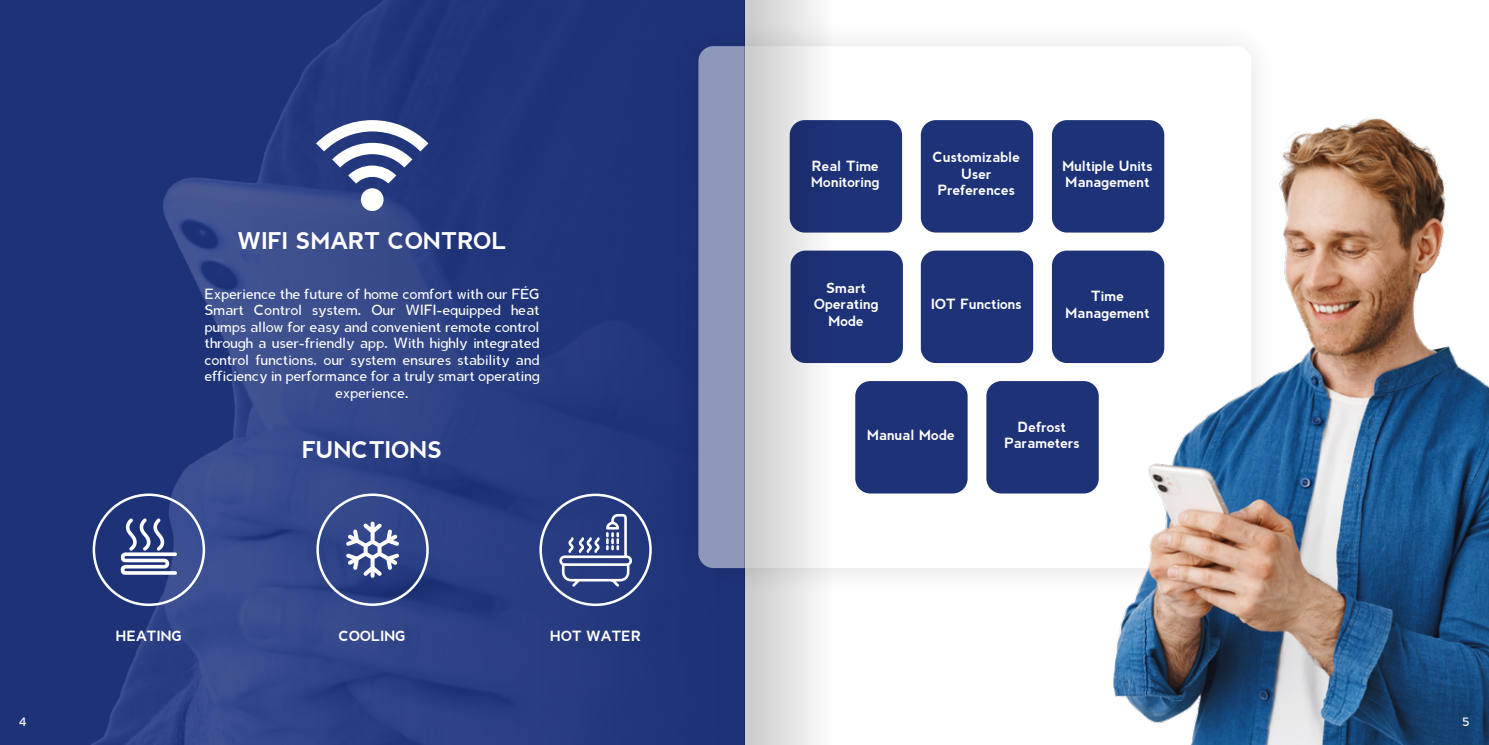
<style>
.page{position:relative;width:1489px;height:745px;background:#fff}
.page>*{position:absolute;margin:0;border:0;box-sizing:border-box;transform-origin:0 0}
.t1{font:700 22.5px "Berlin";color:#fff}
.t2{font:300 13.75px/16.5px "Berlin";color:#fff;text-align:center}
.t3{font:700 13.75px/16.5px "Berlin";color:#fff;text-align:center}
.t4{font:300 11.25px "Berlin";color:#fff}
</style>
<div class="page">
<img style="left:0;top:0;width:744px;height:744px">
<div style="left:93px;top:493px;width:112px;height:112px;border:2px solid #fff;border-radius:50%"></div>
<div style="left:539px;top:493px;width:112px;height:112px;border:2px solid #fff;border-radius:50%"></div>
<svg style="left:559px;top:513px;width:73px;height:73px;background:#55649a"></svg>
<div style="left:316px;top:493px;width:113px;height:112px;border:2px solid #fff;border-radius:50%"></div>
<div style="left:361px;top:188px;width:22px;height:23px;background:#fff;border-radius:50%"></div>
<svg style="left:316px;top:120px;width:112px;height:63px"></svg>
<div style="left:666px;top:15px;width:616px;height:584px;background:#000;opacity:.25"></div>
<svg style="left:698px;top:46px;width:553px;height:521px"></svg>
<img style="left:1072px;top:72px;width:416px;height:672px">
<div style="left:789px;top:120px;width:113px;height:112px;background:#1e3278;border-radius:15px"></div>
<div style="left:920px;top:120px;width:113px;height:112px;background:#1e3278;border-radius:15px"></div>
<div style="left:1051px;top:120px;width:113px;height:112px;background:#1e3278;border-radius:15px"></div>
<div style="left:790px;top:250px;width:112px;height:113px;background:#1e3278;border-radius:15px"></div>
<div style="left:920px;top:250px;width:113px;height:113px;background:#1e3278;border-radius:15px"></div>
<div style="left:1051px;top:250px;width:113px;height:113px;background:#1e3278;border-radius:15px"></div>
<div style="left:855px;top:381px;width:112px;height:112px;background:#1e3278;border-radius:15px"></div>
<div style="left:986px;top:381px;width:112px;height:112px;background:#1e3278;border-radius:15px"></div>
<svg style="left:121px;top:518px;width:56px;height:56px"></svg>
<svg style="left:346px;top:521px;width:53px;height:56px"></svg>
<svg style="left:744px;top:0;width:90px;height:744px"></svg>
<h1 class="t1" style="left:238px;top:228px;width:270px">WIFI SMART CONTROL</h1>
<p class="t2" style="left:205px;top:285px;width:336px">Experience the future of home comfort with our FÉG Smart Control system. Our WIFI-equipped heat pumps allow for easy and convenient remote control through a user-friendly app. With highly integrated control functions, our system ensures stability and efficiency in performance for a truly smart operating experience.</p>
<h1 class="t1" style="left:302px;top:437px;width:141px">FUNCTIONS</h1>
<p class="t3" style="left:116px;top:627px;width:68px">HEATING</p>
<p class="t3" style="left:339px;top:627px;width:68px">COOLING</p>
<p class="t3" style="left:550px;top:627px;width:92px">HOT WATER</p>
<p class="t3" style="left:811px;top:157px;width:70px;text-align:left">Real Time<br>Monitoring</p>
<p class="t3" style="left:932px;top:149px;width:89px">Customizable<br>User<br>Preferences</p>
<p class="t3" style="left:1062px;top:157px;width:92px;text-align:left">Multiple Units<br>Management</p>
<p class="t3" style="left:814px;top:279px;width:66px">Smart<br>Operating<br>Mode</p>
<p class="t3" style="left:931px;top:296px;width:92px">IOT Functions</p>
<p class="t3" style="left:1065px;top:287px;width:86px">Time<br>Management</p>
<p class="t3" style="left:867px;top:426px;width:89px">Manual Mode</p>
<p class="t3" style="left:1004px;top:418px;width:77px">Defrost<br>Parameters</p>
<p class="t4" style="left:19px;top:715px;width:9px">4</p>
<p class="t4" style="left:1462px;top:715px;width:9px">5</p>
</div>
